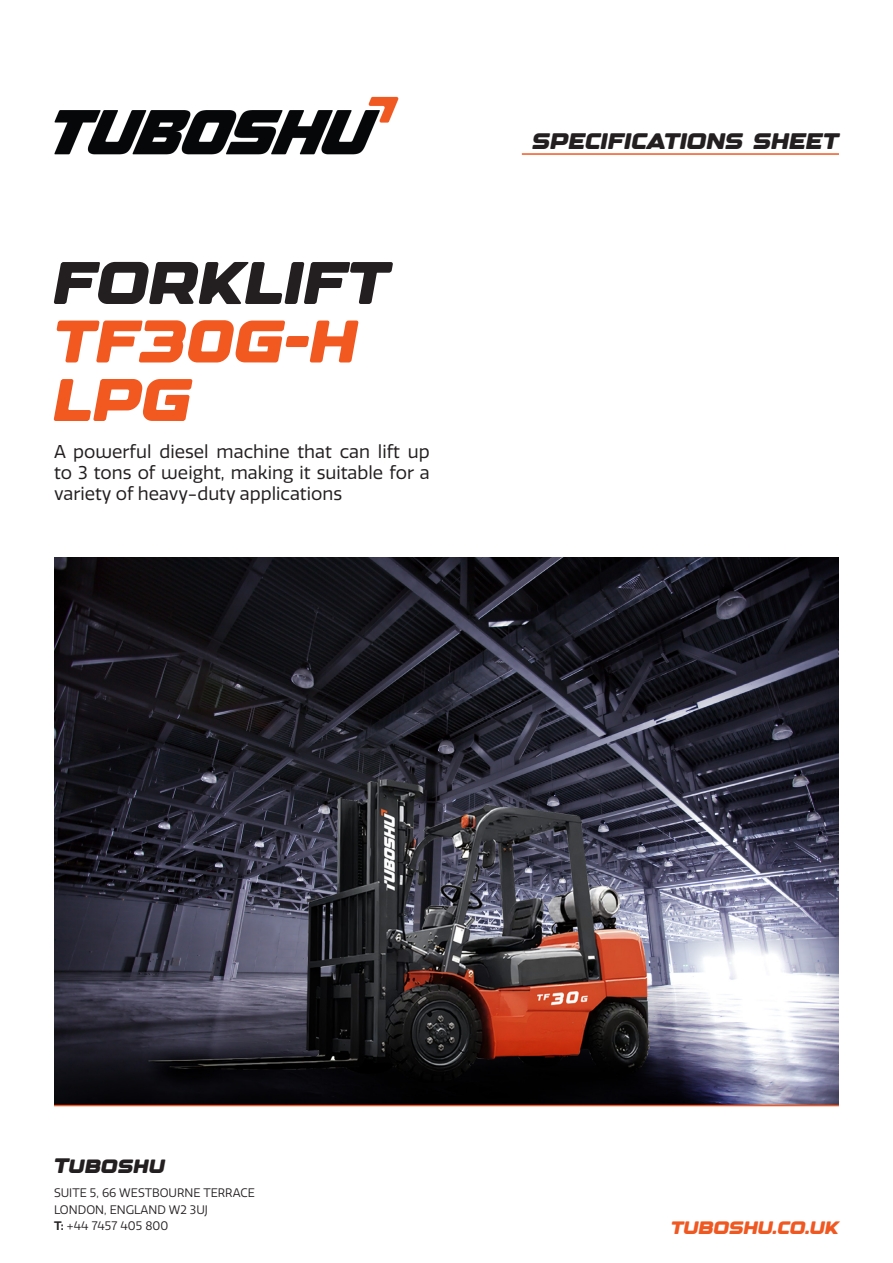
<style>
.page{position:relative;width:893px;height:1263px;background:#fff}
.page>*{position:absolute;margin:0;border:0;box-sizing:border-box;transform-origin:0 0}
.t1{font:60px "Designer";color:#f15921}
.t2{font:60px "Designer";color:#231f20}
.t3{font:22.5px "Designer";color:#231f20}
.t4{font:21px "Designer";color:#231f20}
.t5{font:18px/21px "Quatro";color:#231f20;text-align:justify}
.t6{font:18px "Designer";color:#f05822}
.t7{font:12px/16.2px "Quatro";color:#231f20}
.s1{font-weight:600}
</style>
<div class="page">
<img style="left:54px;top:557px;width:785px;height:548px">
<img style="left:54px;top:96px;width:345px;height:59px">
<hr style="left:54px;top:1105px;width:785px;height:1px;background:#f15921">
<hr style="left:522px;top:153px;width:317px;height:2px;background:#f15921">
<p class="t2" style="left:54px;top:242px;width:337px">FORKLIFT</p>
<p class="t1" style="left:54px;top:301px;width:306px">TF30G-H</p>
<p class="t1" style="left:54px;top:359px;width:140px">LPG</p>
<p class="t5" style="left:54px;top:442px;width:377px">A powerful diesel machine that can lift up to 3 tons of weight, making it suitable for a variety of heavy-duty applications</p>
<p class="t3" style="left:533px;top:126px;width:308px">SPECIFICATIONS SHEET</p>
<p class="t4" style="left:54px;top:1152px;width:113px">Tuboshu</p>
<p class="t7" style="left:54px;top:1185px;width:202px">SUITE 5, 66 WESTBOURNE TERRACE<br>LONDON, ENGLAND W2 3UJ<br><span class="s1">T:</span> +44 7457 405 800</p>
<p class="t6" style="left:671px;top:1216px;width:169px">TUBOSHU.CO.UK</p>
</div>
